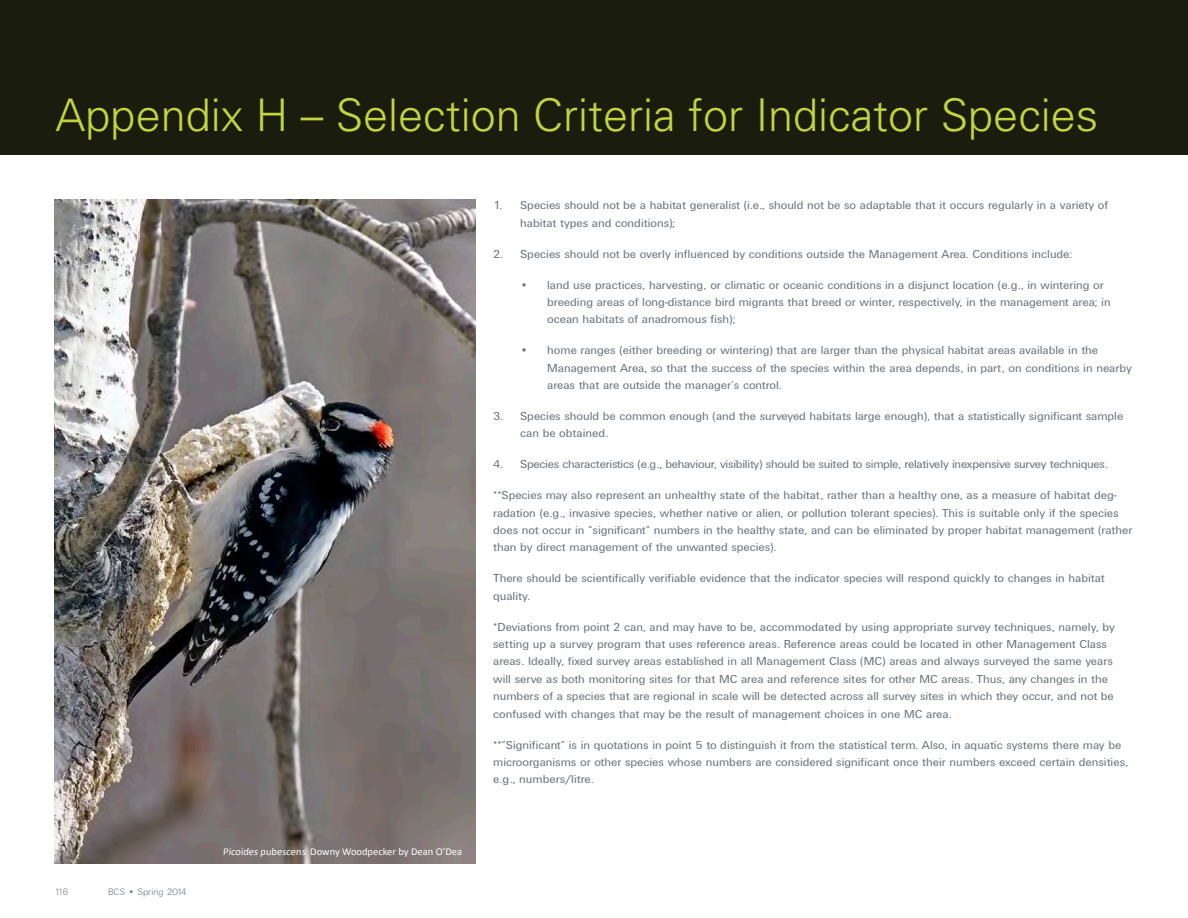
<style>
.page{position:relative;width:1188px;height:918px;background:#fff}
.page>*{position:absolute;margin:0;border:0;box-sizing:border-box;transform-origin:0 0}
.t1{font:300 45px "Univers";color:#c1d540}
.Body_Copy{font:12px/17.4px "Univers DTC";color:#6b737b}
.Body_Copy-2{font:12px "Univers DTC";letter-spacing:-.02em;color:#6b737b}
.graphic_credit{font:10.5px "Calibri";color:#fff}
.graphic_credit-2{font:9.75px "Univers Light DTC";color:#6b737b}
</style>
<div class="page">
<div style="left:0;top:0;width:1188px;height:154px;background:#1a1c0e"></div>
<img style="left:54px;top:200px;width:421px;height:664px">
<p class="t1" style="left:56px;top:87px;width:1044px">Appendix H – Selection Criteria for Indicator Species</p>
<p class="graphic_credit-2" style="left:54px;top:886px;width:16px">116</p>
<p class="graphic_credit-2" style="left:108px;top:886px;width:80px">BCS • Spring 2014</p>
<p class="graphic_credit" style="left:223px;top:844px;width:241px">Picoides pubescens Downy Woodpecker by Dean O’Dea</p>
<p class="Body_Copy" style="left:520px;top:197px;width:589px;text-indent:-27px">1. Species should not be a habitat generalist (i.e., should not be so adaptable that it occurs regularly in a variety of habitat types and conditions);</p>
<p class="Body_Copy" style="left:493px;top:245px;width:581px">2. Species should not be overly influenced by conditions outside the Management Area. Conditions include:</p>
<p class="Body_Copy" style="left:547px;top:276px;width:565px;text-indent:-27px">• land use practices, harvesting, or climatic or oceanic conditions in a disjunct location (e.g., in wintering or breeding areas of long-distance bird migrants that breed or winter, respectively, in the management area; in ocean habitats of anadromous fish);</p>
<p class="Body_Copy" style="left:547px;top:341px;width:586px;text-indent:-27px">• home ranges (either breeding or wintering) that are larger than the physical habitat areas available in the<br>Management Area, so that the success of the species within the area depends, in part, on conditions in nearby areas that are outside the manager’s control.</p>
<p class="Body_Copy" style="left:520px;top:407px;width:605px;text-indent:-27px">3. Species should be common enough (and the surveyed habitats large enough), that a statistically significant sample can be obtained.</p>
<p class="Body_Copy-2" style="left:493px;top:458px;width:616px">4. Species characteristics (e.g., behaviour, visibility) should be suited to simple, relatively inexpensive survey techniques.</p>
<p class="Body_Copy" style="left:493px;top:486px;width:641px">**Species may also represent an unhealthy state of the habitat, rather than a healthy one, as a measure of habitat deg&shy;radation (e.g., invasive species, whether native or alien, or pollution tolerant species). This is suitable only if the species does not occur in “significant” numbers in the healthy state, and can be eliminated by proper habitat management (rather than by direct management of the unwanted species).</p>
<p class="Body_Copy" style="left:493px;top:569px;width:613px">There should be scientifically verifiable evidence that the indicator species will respond quickly to changes in habitat quality.</p>
<p class="Body_Copy" style="left:493px;top:618px;width:623px">*Deviations from point 2 can, and may have to be, accommodated by using appropriate survey techniques, namely, by setting up a survey program that uses reference areas. Reference areas could be located in other Management Class areas. Ideally, fixed survey areas established in all Management Class (MC) areas and always surveyed the same years will serve as both monitoring sites for that MC area and reference sites for other MC areas. Thus, any changes in the numbers of a species that are regional in scale will be detected across all survey sites in which they occur, and not be confused with changes that may be the result of management choices in one MC area.</p>
<p class="Body_Copy" style="left:493px;top:736px;width:637px">**“Significant” is in quotations in point 5 to distinguish it from the statistical term. Also, in aquatic systems there may be microorganisms or other species whose numbers are considered significant once their numbers exceed certain densities, e.g., numbers/litre.</p>
</div>
